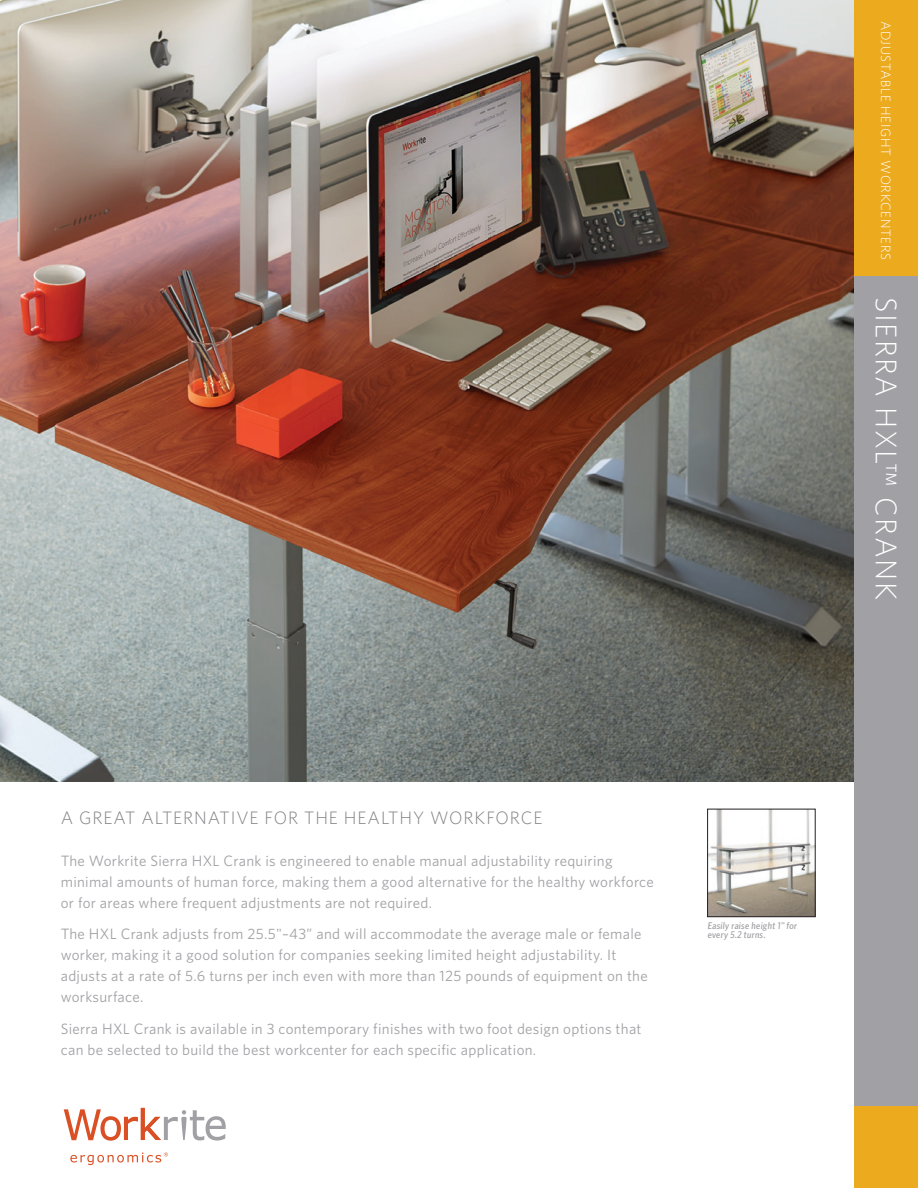
<style>
.page{position:relative;width:918px;height:1188px;background:#fff}
.page>*{position:absolute;margin:0;border:0;box-sizing:border-box;transform-origin:0 0}
.Product{font:300 30px "Whitney";letter-spacing:.05em;color:#fff}
.Headline{font:300 18px "Whitney";letter-spacing:.05em;color:#808083}
.Body_Copy_LARGE{font:15px/21px "Whitney";letter-spacing:.02em;color:#a1a1a5}
.t1{font:300 13.5px "Whitney";letter-spacing:.05em;color:#fff}
.Caption_FRONT{font:500 9.75px/9.1px "Whitney Condensed";color:#a1a1a5;scale:1.1 1}
</style>
<div class="page">
<svg style="left:64px;top:1108px;width:162px;height:33px"></svg>
<svg style="left:70px;top:1152px;width:98px;height:13px"></svg>
<img style="left:0;top:0;width:854px;height:781px">
<img style="left:709px;top:811px;width:104px;height:104px">
<div style="left:707px;top:809px;width:108px;height:108px;border:1px solid #231f20"></div>
<div style="left:854px;top:1106px;width:64px;height:82px;background:#ecaa1f"></div>
<div style="left:854px;top:276px;width:64px;height:830px;background:#a1a1a5"></div>
<div style="left:854px;top:0;width:64px;height:276px;background:#ecaa1f"></div>
<p class="t1" style="left:894px;top:21px;width:241px;rotate:90deg">ADJUSTABLE HEIGHT WORKCENTERS</p>
<p class="Product" style="left:904px;top:297px;width:305px;rotate:90deg">SIERRA HXL™ CRANK</p>
<p class="Headline" style="left:61px;top:808px;width:483px">A GREAT ALTERNATIVE FOR THE HEALTHY WORKFORCE</p>
<p class="Body_Copy_LARGE" style="left:61px;top:850px;width:594px">The Workrite Sierra HXL Crank is engineered to enable manual adjustability requiring minimal amounts of human force, making them a good alternative for the healthy workforce or for areas where frequent adjustments are not required.</p>
<p class="Body_Copy_LARGE" style="left:61px;top:923px;width:589px">The HXL Crank adjusts from 25.5"–43” and will accommodate the average male or female worker, making it a good solution for companies seeking limited height adjustability. It adjusts at a rate of 5.6 turns per inch even with more than 125 pounds of equipment on the worksurface.</p>
<p class="Body_Copy_LARGE" style="left:61px;top:1018px;width:582px">Sierra HXL Crank is available in 3 contemporary finishes with two foot design options that can be selected to build the best workcenter for each specific application.</p>
<p class="Caption_FRONT" style="left:707px;top:921px;width:84px">Easily raise height 1" for every 5.2 turns.</p>
</div>
